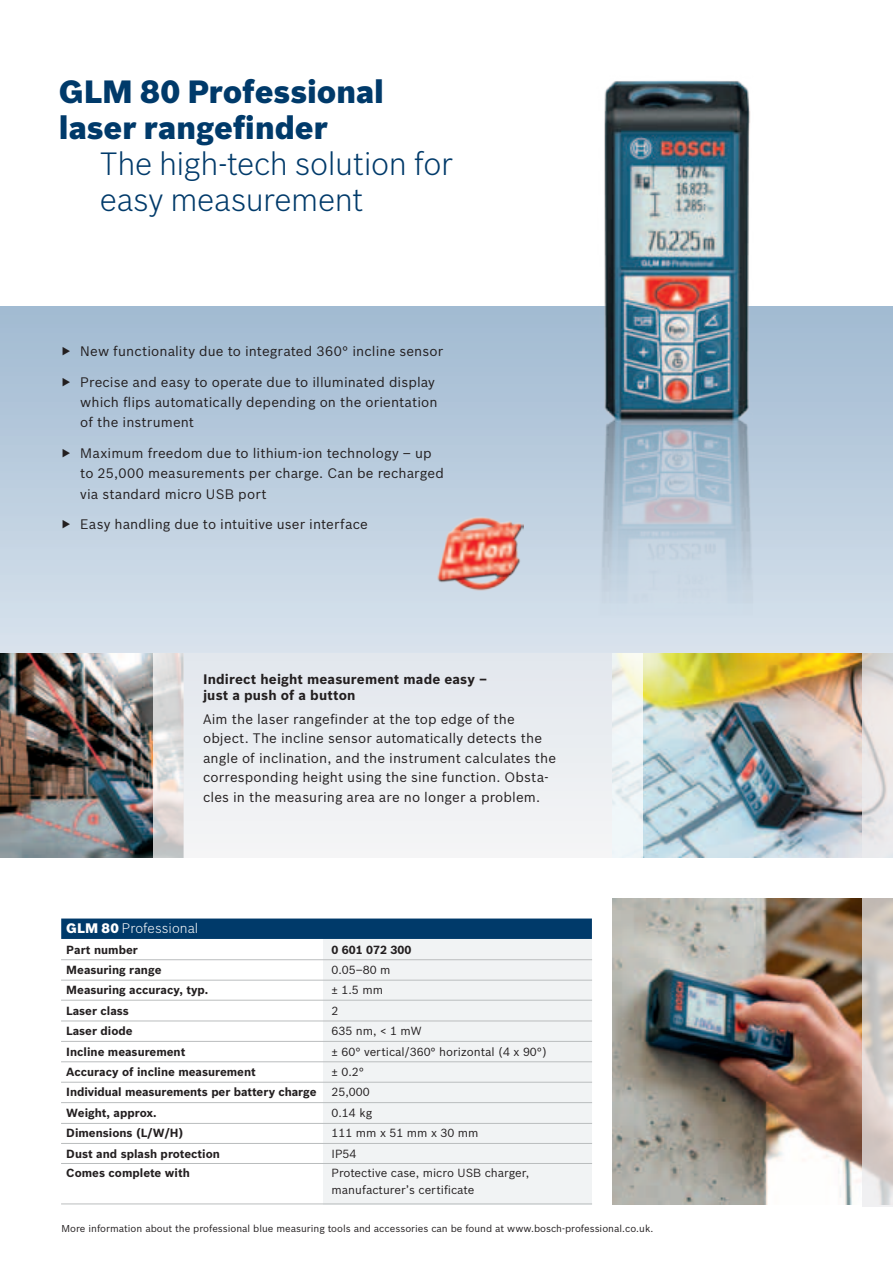
<style>
.page{position:relative;width:893px;height:1263px;background:#fff}
.page>*{position:absolute;margin:0;border:0;box-sizing:border-box;transform-origin:0 0}
.t1{font:300 31.5px/35.7px "Bosch Sans";letter-spacing:-.01em;color:#003a6a}
.t2{font:900 31.5px/35.7px "Bosch Sans";color:#003a6a}
.t3{font:13.5px/20.4px "Bosch Sans";letter-spacing:.01em;color:#231f20}
.t4{font:700 13.5px/16.4px "Bosch Sans";letter-spacing:.01em;color:#231f20}
.t5{font:300 13.5px "Bosch Sans";color:#fff}
.t6{font:700 11.55px "Bosch Sans";color:#231f20}
.t7{font:11.55px/16.4px "Bosch Sans";color:#231f20}
.t8{font:9.75px "Bosch Sans";color:#231f20}
.s1{font-weight:900}
</style>
<div class="page">
<svg style="left:0;top:306px;width:893px;height:347px;background:#bbcdde"></svg>
<img style="left:0;top:653px;width:153px;height:204px">
<svg style="left:153px;top:653px;width:31px;height:204px;background:#dddad9"></svg>
<img style="left:585px;top:80px;width:184px;height:573px">
<img style="left:437px;top:516px;width:86px;height:76px">
<img style="left:643px;top:653px;width:219px;height:204px">
<img style="left:612px;top:898px;width:250px;height:306px">
<div style="left:184px;top:653px;width:428px;height:204px;background:#ececee"></div>
<svg style="left:862px;top:653px;width:31px;height:204px;background:#e5e1e1"></svg>
<svg style="left:862px;top:898px;width:31px;height:308px;background:#d5cdc8"></svg>
<svg style="left:612px;top:653px;width:31px;height:204px;fill:#f0f6f7"></svg>
<div style="left:324px;top:939px;width:268px;height:265px;background:#f1f3f4"></div>
<svg style="left:61px;top:918px;width:531px;height:21px;background:#073f6e"></svg>
<hr style="left:61px;top:980px;width:531px;height:1px;background:#babdbe">
<hr style="left:61px;top:959px;width:531px;height:1px;background:#babdbe">
<hr style="left:61px;top:1000px;width:531px;height:1px;background:#babdbe">
<hr style="left:61px;top:1020px;width:531px;height:1px;background:#babdbe">
<hr style="left:61px;top:1041px;width:531px;height:1px;background:#babdbe">
<hr style="left:61px;top:1061px;width:531px;height:1px;background:#babdbe">
<hr style="left:61px;top:1082px;width:531px;height:1px;background:#babdbe">
<hr style="left:61px;top:1102px;width:531px;height:1px;background:#babdbe">
<hr style="left:61px;top:1123px;width:531px;height:1px;background:#babdbe">
<hr style="left:61px;top:1163px;width:531px;height:1px;background:#babdbe">
<hr style="left:61px;top:1203px;width:531px;height:1px;background:#babdbe">
<hr style="left:61px;top:1143px;width:531px;height:1px;background:#babdbe">
<svg style="left:63px;top:347px;width:7px;height:8px"></svg>
<svg style="left:63px;top:377px;width:7px;height:9px"></svg>
<svg style="left:63px;top:449px;width:7px;height:8px"></svg>
<svg style="left:63px;top:520px;width:7px;height:9px"></svg>
<h1 class="t2" style="left:59px;top:72px;width:327px">GLM 80 Professional laser rangefinder</h1>
<h1 class="t1" style="left:100px;top:144px;width:355px">The high-tech solution for easy measurement</h1>
<p class="t3" style="left:80px;top:340px;width:364px">New functionality due to integrated 360° incline sensor</p>
<p class="t3" style="left:80px;top:371px;width:359px">Precise and easy to operate due to illuminated display which flips automatically depending on the orientation of the instrument</p>
<p class="t3" style="left:80px;top:442px;width:365px">Maximum freedom due to lithium-ion technology – up to 25,000 measurements per charge. Can be recharged via standard micro USB port</p>
<p class="t3" style="left:80px;top:513px;width:289px">Easy handling due to intuitive user interface</p>
<p class="t4" style="left:203px;top:670px;width:286px">Indirect height measurement made easy – just a push of a button</p>
<p class="t3" style="left:203px;top:708px;width:354px;line-height:19.5px">Aim the laser rangefinder at the top edge of the object. The incline sensor automatically detects the angle of inclination, and the instrument calculates the corresponding height using the sine function. Obsta&shy;cles in the measuring area are no longer a problem.</p>
<p class="t5" style="left:66px;top:918px;width:133px"><span class="s1">GLM 80</span> Professional</p>
<p class="t6" style="left:66px;top:940px;width:73px">Part number</p>
<p class="t6" style="left:332px;top:940px;width:81px">0 601 072 300</p>
<p class="t6" style="left:66px;top:961px;width:97px">Measuring range</p>
<p class="t7" style="left:332px;top:961px;width:60px">0.05–80 m</p>
<p class="t6" style="left:66px;top:981px;width:144px">Measuring accuracy, typ.</p>
<p class="t7" style="left:332px;top:981px;width:53px">± 1.5 mm</p>
<p class="t6" style="left:66px;top:1002px;width:64px">Laser class</p>
<p class="t7" style="left:332px;top:1001px;width:8px">2</p>
<p class="t6" style="left:66px;top:1022px;width:68px">Laser diode</p>
<p class="t7" style="left:332px;top:1022px;width:92px">635 nm, &lt; 1 mW</p>
<p class="t6" style="left:66px;top:1043px;width:121px">Incline measurement</p>
<p class="t7" style="left:332px;top:1042px;width:217px">± 60° vertical/360° horizontal (4 x 90°)</p>
<p class="t6" style="left:66px;top:1063px;width:191px">Accuracy of incline measurement</p>
<p class="t7" style="left:332px;top:1063px;width:34px">± 0.2°</p>
<p class="t6" style="left:66px;top:1083px;width:252px">Individual measurements per battery charge</p>
<p class="t7" style="left:332px;top:1083px;width:40px">25,000</p>
<p class="t6" style="left:66px;top:1104px;width:92px">Weight, approx.</p>
<p class="t7" style="left:332px;top:1104px;width:42px">0.14 kg</p>
<p class="t6" style="left:66px;top:1124px;width:119px">Dimensions (L/W/H)</p>
<p class="t7" style="left:332px;top:1124px;width:149px">111 mm x 51 mm x 30 mm</p>
<p class="t6" style="left:66px;top:1145px;width:155px">Dust and splash protection</p>
<p class="t7" style="left:332px;top:1144px;width:26px">IP54</p>
<p class="t6" style="left:66px;top:1164px;width:125px">Comes complete with</p>
<p class="t7" style="left:332px;top:1164px;width:199px">Protective case, micro USB charger, manufacturer’s certificate</p>
<p class="t8" style="left:62px;top:1221px;width:593px">More information about the professional blue measuring tools and accessories can be found at www.bosch-professional.co.uk.</p>
</div>
